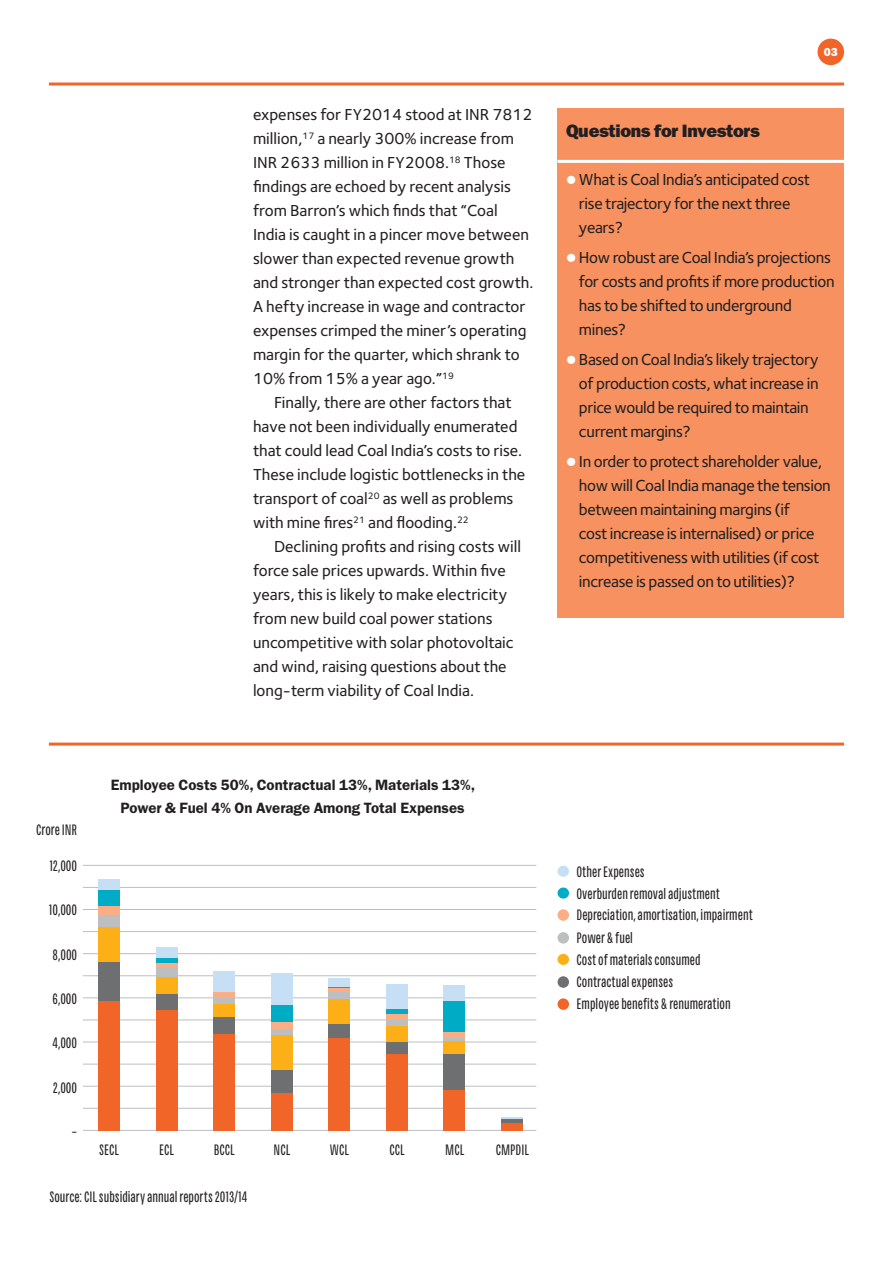
<style>
.page{position:relative;width:893px;height:1263px;background:#fff}
.page>*{position:absolute;margin:0;border:0;box-sizing:border-box;transform-origin:0 0}
.t1{font:18px "ITC Franklin Gothic Std Hvy";letter-spacing:-.02em;color:#231f20}
.t2{font:500 16.5px/24px "Foundry Sterling";color:#231f20}
.t3{font:500 16.5px/24px "Foundry Sterling";letter-spacing:-.02em;color:#231f20}
.t4{font:15px/22px "Chartwell Pies";color:#231f20}
.t5{font:600 15px/22.5px "ITC Franklin Gothic Std";color:#231f20;text-align:center}
.t6{font:11.7px "ITC Franklin Gothic Std Hvy";color:#fff}
.s1{font-family:"Graphik";font-weight:900;font-size:27px;color:#fff}
</style>
<div class="page">
<hr style="left:49px;top:83px;width:795px;height:3px;background:#f26529">
<div style="left:817px;top:39px;width:27px;height:26px;background:#f26529;border-radius:50%"></div>
<hr style="left:83px;top:1130px;width:453px;height:1px;background:#bcbec0">
<hr style="left:83px;top:1108px;width:453px;height:1px;background:#bcbec0">
<hr style="left:83px;top:1086px;width:453px;height:1px;background:#bcbec0">
<hr style="left:83px;top:1064px;width:453px;height:1px;background:#bcbec0">
<hr style="left:83px;top:1042px;width:453px;height:1px;background:#bcbec0">
<hr style="left:83px;top:1019px;width:453px;height:1px;background:#bcbec0">
<hr style="left:83px;top:997px;width:453px;height:1px;background:#bcbec0">
<hr style="left:83px;top:975px;width:453px;height:1px;background:#bcbec0">
<hr style="left:83px;top:953px;width:453px;height:1px;background:#bcbec0">
<hr style="left:83px;top:931px;width:453px;height:1px;background:#bcbec0">
<hr style="left:83px;top:909px;width:453px;height:1px;background:#bcbec0">
<hr style="left:83px;top:887px;width:453px;height:1px;background:#bcbec0">
<hr style="left:83px;top:865px;width:453px;height:1px;background:#bcbec0">
<hr style="left:49px;top:743px;width:795px;height:3px;background:#f26529">
<div style="left:558px;top:866px;width:11px;height:11px;background:#c7dff4;border-radius:50%"></div>
<div style="left:558px;top:887px;width:11px;height:12px;background:#00abc5;border-radius:50%"></div>
<div style="left:558px;top:909px;width:11px;height:12px;background:#faae85;border-radius:50%"></div>
<div style="left:558px;top:932px;width:11px;height:11px;background:#bcbec0;border-radius:50%"></div>
<div style="left:558px;top:954px;width:11px;height:11px;background:#fcaf17;border-radius:50%"></div>
<div style="left:558px;top:976px;width:11px;height:12px;background:#6d6f71;border-radius:50%"></div>
<div style="left:558px;top:998px;width:11px;height:12px;background:#f26529;border-radius:50%"></div>
<div style="left:558px;top:108px;width:286px;height:509px;background:#f79260"></div>
<hr style="left:558px;top:160px;width:286px;height:3px;background:#fff">
<div style="left:99px;top:890px;width:21px;height:16px;background:#00abc5"></div>
<div style="left:99px;top:906px;width:21px;height:9px;background:#faae85"></div>
<div style="left:99px;top:915px;width:21px;height:12px;background:#bcbec0"></div>
<div style="left:99px;top:927px;width:21px;height:35px;background:#fcaf17"></div>
<div style="left:99px;top:962px;width:21px;height:39px;background:#6d6f71"></div>
<div style="left:99px;top:1001px;width:21px;height:130px;background:#f26529"></div>
<div style="left:99px;top:879px;width:21px;height:11px;background:#c7dff4"></div>
<div style="left:156px;top:948px;width:21px;height:10px;background:#c7dff4"></div>
<div style="left:156px;top:958px;width:21px;height:5px;background:#00abc5"></div>
<hr style="left:156px;top:963px;width:21px;height:4px;background:#faae85">
<div style="left:156px;top:967px;width:21px;height:11px;background:#bcbec0"></div>
<div style="left:156px;top:978px;width:21px;height:16px;background:#fcaf17"></div>
<div style="left:156px;top:994px;width:21px;height:16px;background:#6d6f71"></div>
<div style="left:156px;top:1010px;width:21px;height:121px;background:#f26529"></div>
<div style="left:214px;top:972px;width:21px;height:20px;background:#c7dff4"></div>
<div style="left:214px;top:992px;width:21px;height:6px;background:#faae85"></div>
<div style="left:214px;top:998px;width:21px;height:7px;background:#bcbec0"></div>
<div style="left:214px;top:1005px;width:21px;height:12px;background:#fcaf17"></div>
<div style="left:214px;top:1017px;width:21px;height:18px;background:#6d6f71"></div>
<div style="left:214px;top:1035px;width:21px;height:96px;background:#f26529"></div>
<div style="left:271px;top:973px;width:21px;height:32px;background:#c7dff4"></div>
<div style="left:271px;top:1005px;width:21px;height:17px;background:#00abc5"></div>
<div style="left:271px;top:1022px;width:21px;height:8px;background:#faae85"></div>
<div style="left:271px;top:1030px;width:21px;height:5px;background:#bcbec0"></div>
<div style="left:271px;top:1035px;width:21px;height:35px;background:#fcaf17"></div>
<div style="left:271px;top:1070px;width:21px;height:23px;background:#6d6f71"></div>
<div style="left:271px;top:1093px;width:21px;height:38px;background:#f26529"></div>
<div style="left:329px;top:978px;width:21px;height:9px;background:#c7dff4"></div>
<svg style="left:329px;top:987px;width:21px;height:1px"></svg>
<hr style="left:329px;top:988px;width:21px;height:4px;background:#faae85">
<div style="left:329px;top:992px;width:21px;height:7px;background:#bcbec0"></div>
<div style="left:329px;top:999px;width:21px;height:26px;background:#fcaf17"></div>
<div style="left:329px;top:1025px;width:21px;height:13px;background:#6d6f71"></div>
<div style="left:329px;top:1038px;width:21px;height:93px;background:#f26529"></div>
<div style="left:386px;top:984px;width:21px;height:25px;background:#c7dff4"></div>
<div style="left:386px;top:1009px;width:21px;height:5px;background:#00abc5"></div>
<div style="left:386px;top:1014px;width:21px;height:6px;background:#faae85"></div>
<div style="left:386px;top:1020px;width:21px;height:6px;background:#bcbec0"></div>
<div style="left:386px;top:1026px;width:21px;height:16px;background:#fcaf17"></div>
<div style="left:386px;top:1042px;width:21px;height:12px;background:#6d6f71"></div>
<div style="left:386px;top:1054px;width:21px;height:77px;background:#f26529"></div>
<div style="left:444px;top:985px;width:21px;height:16px;background:#c7dff4"></div>
<div style="left:444px;top:1001px;width:21px;height:31px;background:#00abc5"></div>
<div style="left:444px;top:1032px;width:21px;height:6px;background:#faae85"></div>
<hr style="left:444px;top:1038px;width:21px;height:3px;background:#bcbec0">
<div style="left:444px;top:1041px;width:21px;height:13px;background:#fcaf17"></div>
<div style="left:444px;top:1054px;width:21px;height:36px;background:#6d6f71"></div>
<div style="left:444px;top:1090px;width:21px;height:41px;background:#f26529"></div>
<svg style="left:501px;top:1118px;width:21px;height:2px"></svg>
<hr style="left:501px;top:1120px;width:21px;height:3px;background:#6d6f71">
<div style="left:501px;top:1123px;width:21px;height:8px;background:#f26529"></div>
<p class="t2" style="left:253px;top:102px;width:282px">expenses for FY2014 stood at INR 7812 million,<sup>17</sup> a nearly 300% increase from INR 2633 million in FY2008.<sup>18</sup> Those findings are echoed by recent analysis from Barron’s which finds that “Coal India is caught in a pincer move between slower than expected revenue growth and stronger than expected cost growth.<br>A hefty increase in wage and contractor expenses crimped the miner’s operating margin for the quarter, which shrank to 10% from 15% a year ago.”<sup>19</sup></p>
<p class="t2" style="left:253px;top:390px;width:274px;text-indent:21px">Finally, there are other factors that have not been individually enumerated that could lead Coal India’s costs to rise.<br>These include logistic bottlenecks in the transport of coal<sup>20</sup> as well as problems with mine fires<sup>21</sup> and flooding.<sup>22</sup></p>
<p class="t2" style="left:253px;top:534px;width:269px;text-indent:21px">Declining profits and rising costs will force sale prices upwards. Within five years, this is likely to make electricity from new build coal power stations uncompetitive with solar photovoltaic and wind, raising questions about the long-term viability of Coal India.</p>
<p class="t4" style="left:36px;top:819px;width:42px">Crore INR</p>
<p class="t4" style="left:49px;top:855px;width:29px">12,000</p>
<p class="t4" style="left:49px;top:899px;width:30px">10,000</p>
<p class="t4" style="left:53px;top:944px;width:26px">8,000</p>
<p class="t4" style="left:52px;top:988px;width:26px">6,000</p>
<p class="t4" style="left:53px;top:1032px;width:26px">4,000</p>
<p class="t4" style="left:53px;top:1077px;width:26px">2,000</p>
<p class="t4" style="left:71px;top:1121px;width:7px">–</p>
<p class="t5" style="left:111px;top:774px;width:366px">Employee Costs 50%, Contractual 13%, Materials 13%,<br>Power &amp; Fuel 4% On Average Among Total Expenses</p>
<p class="t4" style="left:99px;top:1139px;width:21px">SECL</p>
<p class="t4" style="left:159px;top:1139px;width:16px">ECL</p>
<p class="t4" style="left:214px;top:1139px;width:22px">BCCL</p>
<p class="t4" style="left:274px;top:1139px;width:18px">NCL</p>
<p class="t4" style="left:330px;top:1139px;width:21px">WCL</p>
<p class="t4" style="left:390px;top:1139px;width:17px">CCL</p>
<p class="t4" style="left:445px;top:1139px;width:20px">MCL</p>
<p class="t4" style="left:496px;top:1139px;width:35px">CMPDIL</p>
<p class="t4" style="left:49px;top:1186px;width:199px">Source: CIL subsidiary annual reports 2013/14</p>
<p class="t6" style="left:824px;top:45px;width:16px">03</p>
<p class="t1" style="left:566px;top:121px;width:195px">Questions for Investors</p>
<p class="t3" style="left:579px;top:168px;width:233px;text-indent:-13px"><span class="s1">•</span> What is Coal India’s anticipated cost rise trajectory for the next three years?</p>
<p class="t3" style="left:579px;top:246px;width:257px;text-indent:-13px"><span class="s1">•</span> How robust are Coal India’s projections for costs and profits if more production has to be shifted to underground mines?</p>
<p class="t3" style="left:579px;top:348px;width:241px;text-indent:-13px"><span class="s1">•</span> Based on Coal India’s likely trajectory of production costs, what increase in price would be required to maintain current margins?</p>
<p class="t3" style="left:579px;top:450px;width:253px;text-indent:-13px"><span class="s1">•</span> In order to protect shareholder value, how will Coal India manage the tension between maintaining margins (if<br>cost increase is internalised) or price competitiveness with utilities (if cost increase is passed on to utilities)?</p>
<p class="t4" style="left:576px;top:861px;width:178px">Other Expenses<br>Overburden removal adjustment<br>Depreciation, amortisation, impairment<br>Power &amp; fuel<br>Cost of materials consumed<br>Contractual expenses<br>Employee benefits &amp; renumeration</p>
</div>
